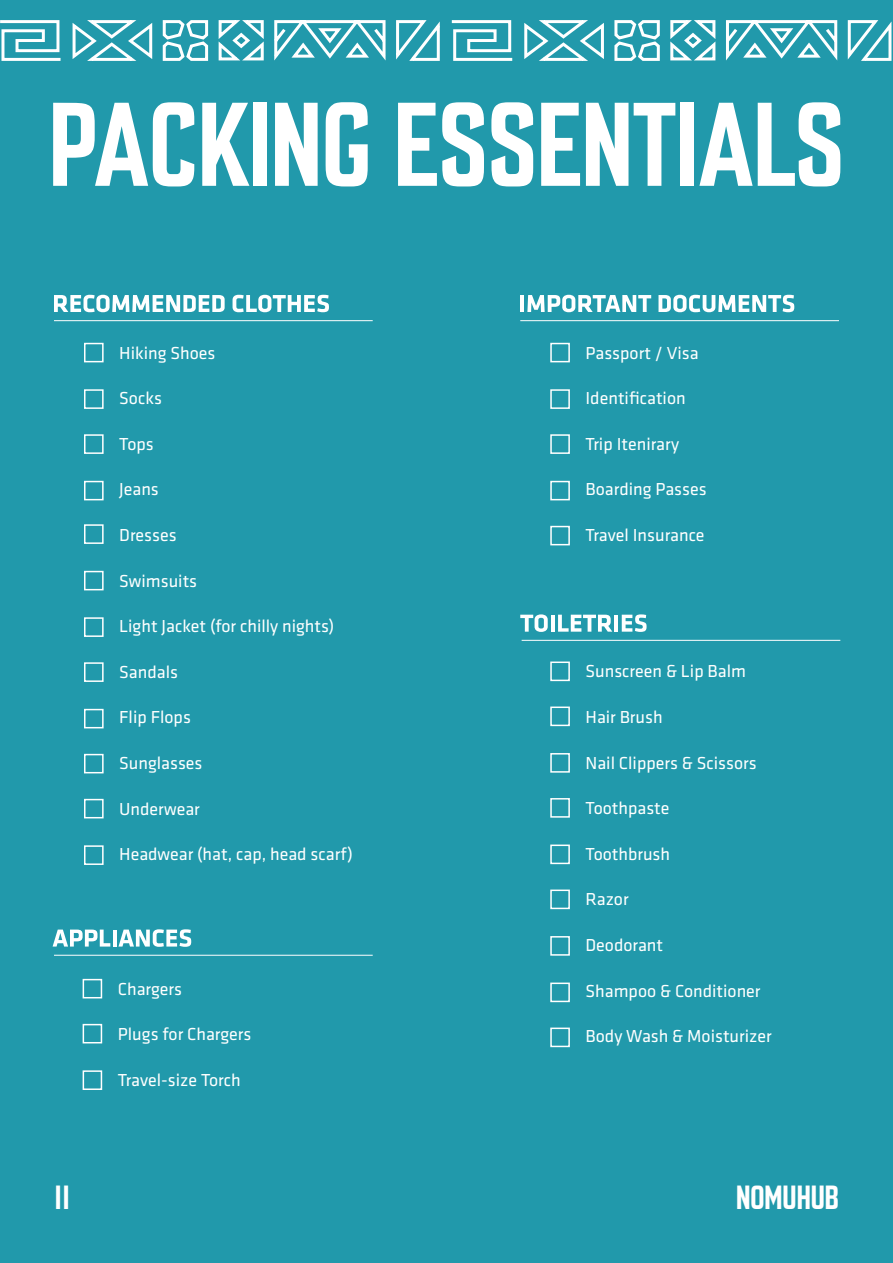
<style>
.page{position:relative;width:893px;height:1263px;background:#2199ab}
.page>*{position:absolute;margin:0;border:0;box-sizing:border-box;transform-origin:0 0}
.t1{font:500 condensed 106.5px "Enamela W01";color:#fff}
.t2{font:500 condensed 30px "Enamela W01";color:#fff}
.t3{font:18px "Klavika";color:#fff}
</style>
<div class="page">
<svg style="left:54px;top:295px;width:171px;height:17px"></svg>
<svg style="left:233px;top:295px;width:96px;height:17px"></svg>
<hr style="left:54px;top:320px;width:319px;height:1px;background:#fff">
<hr style="left:520px;top:295px;width:4px;height:17px;background:#fff">
<svg style="left:527px;top:295px;width:124px;height:17px"></svg>
<svg style="left:658px;top:295px;width:136px;height:17px"></svg>
<hr style="left:520px;top:320px;width:319px;height:1px;background:#fff">
<svg style="left:520px;top:614px;width:28px;height:18px"></svg>
<hr style="left:551px;top:615px;width:4px;height:17px;background:#fff">
<svg style="left:558px;top:615px;width:54px;height:17px"></svg>
<hr style="left:614px;top:615px;width:4px;height:17px;background:#fff">
<svg style="left:622px;top:614px;width:25px;height:18px"></svg>
<hr style="left:522px;top:640px;width:318px;height:1px;background:#fff">
<svg style="left:53px;top:929px;width:57px;height:17px"></svg>
<hr style="left:113px;top:929px;width:3px;height:17px;background:#fff">
<svg style="left:118px;top:929px;width:73px;height:18px"></svg>
<hr style="left:54px;top:955px;width:319px;height:1px;background:#fff">
<div style="left:84px;top:343px;width:20px;height:19px;border:2px solid #fff"></div>
<div style="left:550px;top:343px;width:20px;height:19px;border:2px solid #fff"></div>
<div style="left:83px;top:979px;width:19px;height:19px;border:2px solid #fff"></div>
<div style="left:550px;top:661px;width:20px;height:20px;border:2px solid #fff"></div>
<div style="left:84px;top:389px;width:20px;height:20px;border:2px solid #fff"></div>
<div style="left:550px;top:389px;width:20px;height:20px;border:2px solid #fff"></div>
<div style="left:83px;top:1024px;width:19px;height:19px;border:2px solid #fff"></div>
<div style="left:550px;top:706px;width:20px;height:20px;border:2px solid #fff"></div>
<div style="left:84px;top:434px;width:20px;height:20px;border:2px solid #fff"></div>
<div style="left:550px;top:434px;width:20px;height:20px;border:2px solid #fff"></div>
<div style="left:83px;top:1070px;width:19px;height:20px;border:2px solid #fff"></div>
<div style="left:550px;top:753px;width:20px;height:20px;border:2px solid #fff"></div>
<div style="left:84px;top:481px;width:20px;height:19px;border:2px solid #fff"></div>
<div style="left:550px;top:481px;width:20px;height:19px;border:2px solid #fff"></div>
<div style="left:550px;top:798px;width:20px;height:20px;border:2px solid #fff"></div>
<div style="left:84px;top:524px;width:20px;height:20px;border:2px solid #fff"></div>
<div style="left:550px;top:526px;width:20px;height:19px;border:2px solid #fff"></div>
<div style="left:550px;top:844px;width:20px;height:20px;border:2px solid #fff"></div>
<div style="left:550px;top:889px;width:20px;height:20px;border:2px solid #fff"></div>
<div style="left:550px;top:936px;width:20px;height:20px;border:2px solid #fff"></div>
<div style="left:550px;top:982px;width:20px;height:20px;border:2px solid #fff"></div>
<div style="left:550px;top:1027px;width:20px;height:20px;border:2px solid #fff"></div>
<div style="left:84px;top:571px;width:20px;height:19px;border:2px solid #fff"></div>
<div style="left:84px;top:617px;width:20px;height:20px;border:2px solid #fff"></div>
<div style="left:84px;top:662px;width:20px;height:20px;border:2px solid #fff"></div>
<div style="left:84px;top:709px;width:20px;height:19px;border:2px solid #fff"></div>
<div style="left:84px;top:754px;width:20px;height:19px;border:2px solid #fff"></div>
<div style="left:84px;top:799px;width:20px;height:19px;border:2px solid #fff"></div>
<div style="left:84px;top:845px;width:20px;height:20px;border:2px solid #fff"></div>
<svg style="left:0;top:20px;width:892px;height:41px"></svg>
<p class="t1" style="left:49px;top:72px;width:797px">PACKING ESSENTIALS</p>
<p class="t3" style="left:119px;top:343px;width:98px">Hiking Shoes</p>
<p class="t3" style="left:119px;top:388px;width:44px">Socks</p>
<p class="t3" style="left:119px;top:434px;width:36px">Tops</p>
<p class="t3" style="left:119px;top:480px;width:41px">Jeans</p>
<p class="t3" style="left:119px;top:525px;width:59px">Dresses</p>
<p class="t3" style="left:119px;top:571px;width:79px">Swimsuits</p>
<p class="t3" style="left:119px;top:616px;width:217px">Light Jacket (for chilly nights)</p>
<p class="t3" style="left:119px;top:662px;width:60px">Sandals</p>
<p class="t3" style="left:119px;top:708px;width:73px">Flip Flops</p>
<p class="t3" style="left:119px;top:753px;width:85px">Sunglasses</p>
<p class="t3" style="left:119px;top:799px;width:82px">Underwear</p>
<p class="t3" style="left:119px;top:844px;width:235px">Headwear (hat, cap, head scarf)</p>
<p class="t3" style="left:118px;top:979px;width:66px">Chargers</p>
<p class="t3" style="left:118px;top:1024px;width:135px">Plugs for Chargers</p>
<p class="t3" style="left:118px;top:1070px;width:124px">Travel-size Torch</p>
<p class="t3" style="left:585px;top:343px;width:115px">Passport / Visa</p>
<p class="t3" style="left:585px;top:388px;width:102px">Identification</p>
<p class="t3" style="left:585px;top:434px;width:95px">Trip Itenirary</p>
<p class="t3" style="left:585px;top:480px;width:123px">Boarding Passes</p>
<p class="t3" style="left:585px;top:525px;width:121px">Travel Insurance</p>
<p class="t3" style="left:585px;top:661px;width:162px">Sunscreen &amp; Lip Balm</p>
<p class="t3" style="left:585px;top:707px;width:79px">Hair Brush</p>
<p class="t3" style="left:585px;top:753px;width:173px">Nail Clippers &amp; Scissors</p>
<p class="t3" style="left:585px;top:798px;width:86px">Toothpaste</p>
<p class="t3" style="left:585px;top:844px;width:86px">Toothbrush</p>
<p class="t3" style="left:585px;top:889px;width:45px">Razor</p>
<p class="t3" style="left:585px;top:935px;width:79px">Deodorant</p>
<p class="t3" style="left:585px;top:981px;width:176px">Shampoo &amp; Conditioner</p>
<p class="t3" style="left:585px;top:1026px;width:188px">Body Wash &amp; Moisturizer</p>
<p class="t2" style="left:54px;top:1177px;width:18px">11</p>
<p class="t2" style="left:736px;top:1177px;width:104px">NOMUHUB</p>
</div>
